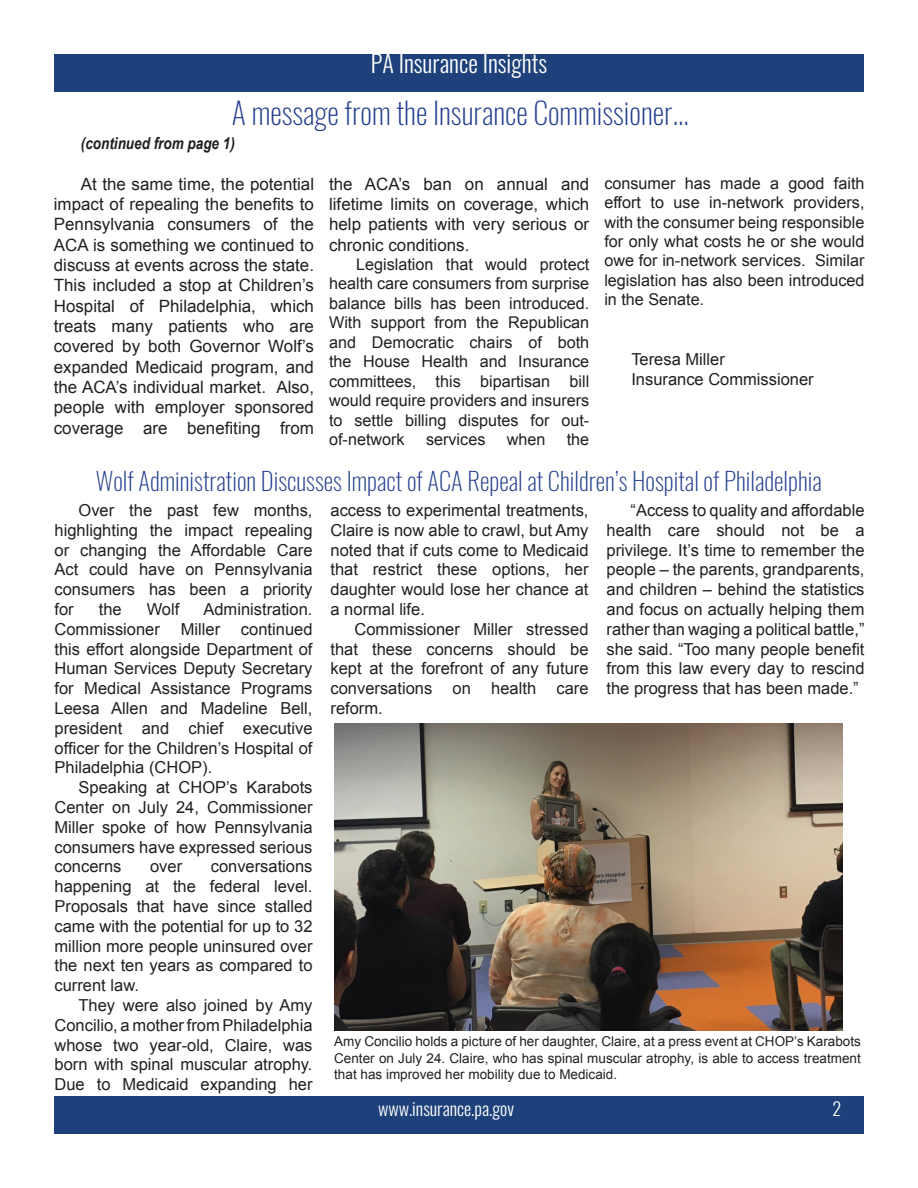
<style>
.page{position:relative;width:918px;height:1188px;background:#fff}
.page>*{position:absolute;margin:0;border:0;box-sizing:border-box;transform-origin:0 0}
.t1{font:200 30px "Oswald";color:#253f8e}
.t2{font:200 24.75px "Oswald";color:#253f8e}
.t3{font:300 24px "Oswald";color:#fff}
.t4{font:300 18px "Oswald";color:#fff}
.t5{font:16.95px/20.4px "Arial";color:#231f20;text-align:justify}
.t6{font:16.5px/19.8px "Arial";color:#231f20;text-align:justify}
.t7{font:italic 700 16.5px "Arial Narrow";color:#231f20}
.t8{font:16.2px/19.5px "Arial";color:#231f20;text-align:justify}
.t9{font:13.5px/16.2px "Arial";color:#231f20;text-align:justify}
</style>
<div class="page">
<div style="left:54px;top:1096px;width:810px;height:38px;background:#1e417b"></div>
<div style="left:54px;top:54px;width:810px;height:38px;background:#1e417b"></div>
<img style="left:335px;top:723px;width:507px;height:308px">
<p class="t3" style="left:371px;top:47px;width:178px">PA Insurance Insights</p>
<p class="t1" style="left:232px;top:93px;width:458px">A message from the Insurance Commissioner...</p>
<p class="t7" style="left:81px;top:131px;width:156px">(continued from page 1)</p>
<p class="t5" style="left:54px;top:174px;width:262px;text-indent:27px">At the same time, the potential impact of repealing the benefits to Pennsylvania consumers of the ACA is something we continued to discuss at events across the state.<br>This included a stop at Children’s Hospital of Philadelphia, which treats many patients who are covered by both Governor Wolf’s expanded Medicaid program, and the ACA’s individual market. Also, people with employer sponsored coverage are benefiting from</p>
<p class="t5" style="left:329px;top:174px;width:262px">the ACA’s ban on annual and lifetime limits on coverage, which help patients with very serious or chronic conditions.</p>
<p class="t8" style="left:604px;top:173px;width:262px">consumer has made a good faith effort to use in-network providers, with the consumer being responsible for only what costs he or she would owe for in-network services. Similar legislation has also been introduced in the Senate.</p>
<p class="t8" style="left:329px;top:255px;width:262px;text-indent:27px">Legislation that would protect health care consumers from surprise balance bills has been introduced.<br>With support from the Republican and Democratic chairs of both the House Health and Insurance committees, this bipartisan bill would require providers and insurers to settle billing disputes for out&shy;of-network</p>
<p class="t6" style="left:631px;top:349px;width:95px">Teresa Miller</p>
<p class="t6" style="left:631px;top:369px;width:184px">Insurance Commissioner</p>
<p class="t8" style="left:426px;top:430px;width:61px">services</p>
<p class="t8" style="left:507px;top:430px;width:40px">when</p>
<p class="t8" style="left:567px;top:430px;width:24px">the</p>
<p class="t2" style="left:96px;top:465px;width:728px">Wolf Administration Discusses Impact of ACA Repeal at Children’s Hospital of Philadelphia</p>
<p class="t6" style="left:55px;top:500px;width:259px;text-indent:24px">Over the past few months, highlighting the impact repealing or changing the Affordable Care Act could have on Pennsylvania consumers has been a priority for</p>
<p class="t6" style="left:99px;top:599px;width:24px">the</p>
<p class="t6" style="left:147px;top:599px;width:34px">Wolf</p>
<p class="t6" style="left:203px;top:599px;width:111px">Administration.</p>
<p class="t6" style="left:55px;top:619px;width:107px">Commissioner</p>
<p class="t6" style="left:181px;top:619px;width:41px">Miller</p>
<p class="t6" style="left:55px;top:619px;width:259px;text-indent:186px">continued this effort alongside Department of Human Services Deputy Secretary for Medical Assistance Programs Leesa Allen and Madeline Bell, president and chief executive officer for the Children’s Hospital of Philadelphia (CHOP).</p>
<p class="t6" style="left:55px;top:778px;width:259px;text-indent:24px">Speaking at CHOP’s Karabots Center on July 24, Commissioner Miller spoke of how Pennsylvania consumers have expressed serious concerns</p>
<p class="t6" style="left:55px;top:857px;width:259px;text-indent:156px">conversations happening at the federal level.<br>Proposals that have since stalled came with the potential for up to 32 million more people uninsured over the next ten years as compared to current law.</p>
<p class="t6" style="left:55px;top:995px;width:260px;text-indent:24px">They were also joined by Amy Concilio, a mother from Philadelphia whose two year-old, Claire, was born with spinal muscular atrophy.<br>Due to Medicaid expanding her</p>
<p class="t6" style="left:150px;top:857px;width:34px">over</p>
<p class="t6" style="left:331px;top:500px;width:260px">access to experimental treatments, Claire is now able to crawl, but Amy noted that if cuts come to Medicaid that restrict these options, her daughter would lose her chance at a normal life.</p>
<p class="t6" style="left:331px;top:619px;width:260px;text-indent:24px">Commissioner Miller stressed that these concerns should be kept at the forefront of any future conversations on health care reform.</p>
<p class="t6" style="left:607px;top:500px;width:260px;text-indent:24px">“Access to quality and affordable health care should not be a privilege. It’s time to remember the people – the parents, grandparents, and children – behind the statistics and focus on actually helping them rather than waging a political battle,” she said. “Too many people benefit from this law every day to rescind the progress that has been made.”</p>
<p class="t9" style="left:334px;top:1034px;width:528px">Amy Concilio holds a picture of her daughter, Claire, at a press event at CHOP’s Karabots Center on July 24. Claire, who has spinal muscular atrophy, is able to access treatment that has improved her mobility due to Medicaid.</p>
<p class="t4" style="left:378px;top:1097px;width:138px">www.insurance.pa.gov</p>
<p class="t4" style="left:833px;top:1097px;width:10px">2</p>
</div>
